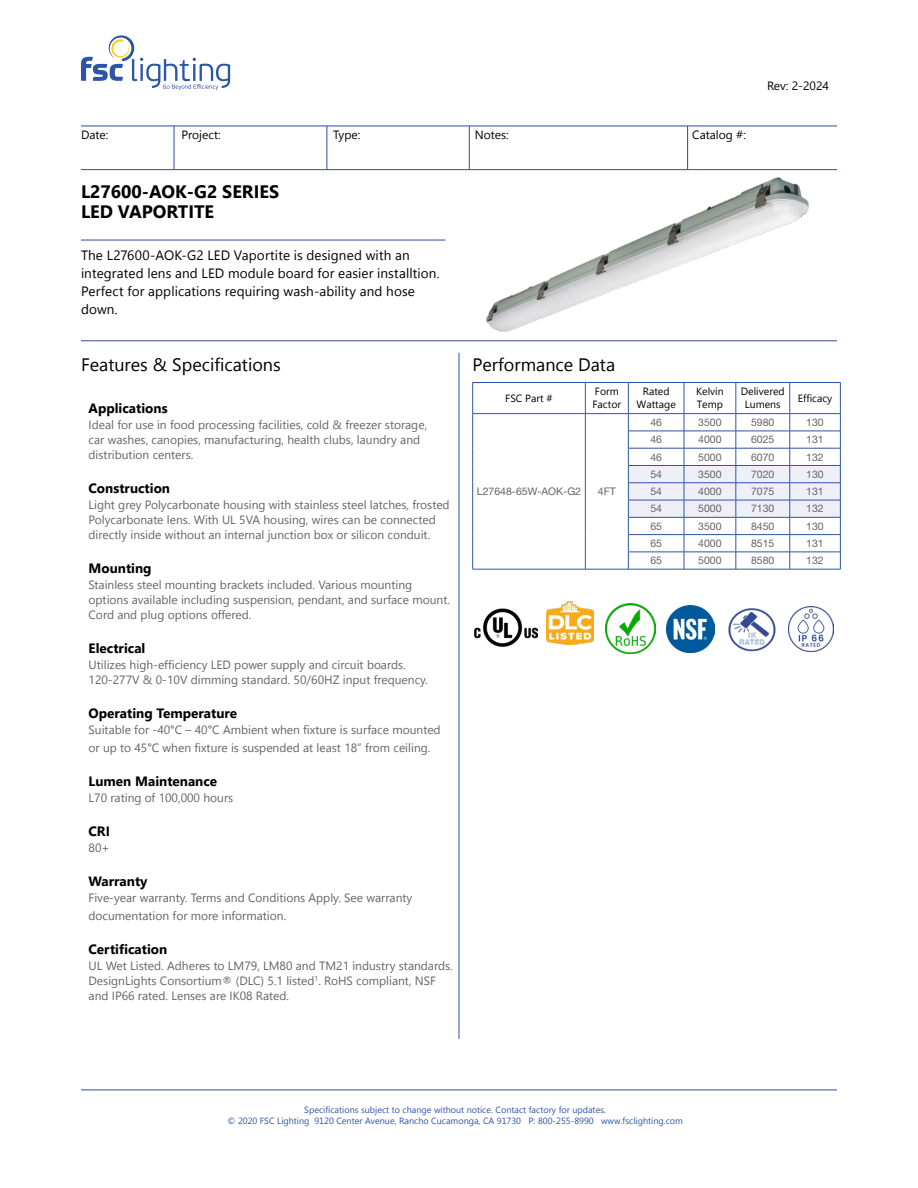
<style>
.page{position:relative;width:918px;height:1188px;background:#fff}
.page>*{position:absolute;margin:0;border:0;box-sizing:border-box;transform-origin:0 0}
.t1{font:18px "Myanmar Text";color:#000}
.t2{font:700 18px/19.5px "Leelawadee UI";color:#000}
.t3{font:13.5px/18px "Leelawadee UI";letter-spacing:.01em;color:#000101}
.t4{font:700 13.5px "Leelawadee UI";color:#000}
.t5{font:12px/15px "Leelawadee UI";color:#636466}
.t6{font:12px "Leelawadee UI";color:#000}
.t7{font:10.5px "Helvetica Neue LT Pro";color:#636466}
.t8{font:10.5px/12.6px "Myanmar Text";color:#000}
.t9{font:9px/10.8px "Myanmar Text";color:#2d55a6;text-align:center}
</style>
<div class="page">
<svg style="left:81px;top:35px;width:149px;height:55px"></svg>
<hr style="left:81px;top:1090px;width:756px;height:1px;background:#344d99">
<hr style="left:81px;top:341px;width:756px;height:1px;background:#344d99">
<hr style="left:459px;top:353px;width:1px;height:686px;background:#344d99">
<img style="left:474px;top:608px;width:63px;height:39px">
<img style="left:606px;top:603px;width:50px;height:50px">
<img style="left:547px;top:601px;width:46px;height:44px">
<img style="left:667px;top:606px;width:48px;height:47px">
<hr style="left:81px;top:126px;width:756px;height:1px;background:#324a9c">
<hr style="left:81px;top:169px;width:756px;height:1px;background:#324a9c">
<hr style="left:81px;top:240px;width:365px;height:1px;background:#324a9c">
<hr style="left:174px;top:126px;width:1px;height:44px;background:#324a9c">
<hr style="left:327px;top:126px;width:1px;height:44px;background:#324a9c">
<hr style="left:469px;top:126px;width:1px;height:44px;background:#324a9c">
<hr style="left:687px;top:126px;width:1px;height:44px;background:#324a9c">
<hr style="left:472px;top:382px;width:113px;height:1px;background:#2d55a6">
<hr style="left:472px;top:383px;width:1px;height:30px;background:#2d55a6">
<hr style="left:585px;top:382px;width:43px;height:1px;background:#2d55a6">
<hr style="left:585px;top:383px;width:1px;height:30px;background:#2d55a6">
<hr style="left:628px;top:382px;width:56px;height:1px;background:#2d55a6">
<hr style="left:628px;top:383px;width:1px;height:30px;background:#2d55a6">
<hr style="left:684px;top:382px;width:52px;height:1px;background:#2d55a6">
<hr style="left:684px;top:383px;width:1px;height:30px;background:#2d55a6">
<hr style="left:736px;top:382px;width:54px;height:1px;background:#2d55a6">
<hr style="left:736px;top:383px;width:1px;height:30px;background:#2d55a6">
<hr style="left:790px;top:382px;width:51px;height:1px;background:#2d55a6">
<hr style="left:789px;top:383px;width:1px;height:30px;background:#2d55a6">
<hr style="left:840px;top:383px;width:1px;height:30px;background:#2d55a6">
<hr style="left:472px;top:413px;width:113px;height:1px;background:#2d55a6">
<hr style="left:585px;top:413px;width:43px;height:1px;background:#2d55a6">
<svg style="left:472px;top:414px;width:1px;height:155px"></svg>
<svg style="left:585px;top:414px;width:1px;height:155px"></svg>
<hr style="left:472px;top:569px;width:113px;height:1px;background:#2d55a6">
<hr style="left:585px;top:569px;width:43px;height:1px;background:#2d55a6">
<hr style="left:628px;top:413px;width:56px;height:1px;background:#2d55a6">
<hr style="left:684px;top:413px;width:52px;height:1px;background:#2d55a6">
<hr style="left:736px;top:413px;width:54px;height:1px;background:#2d55a6">
<hr style="left:790px;top:413px;width:51px;height:1px;background:#2d55a6">
<svg style="left:628px;top:414px;width:213px;height:155px"></svg>
<hr style="left:628px;top:569px;width:56px;height:1px;background:#2d55a6">
<hr style="left:684px;top:569px;width:52px;height:1px;background:#2d55a6">
<hr style="left:736px;top:569px;width:54px;height:1px;background:#2d55a6">
<hr style="left:790px;top:569px;width:51px;height:1px;background:#2d55a6">
<img style="left:728px;top:608px;width:48px;height:44px">
<img style="left:789px;top:606px;width:45px;height:45px">
<img style="left:486px;top:177px;width:323px;height:155px">
<p class="t6" style="left:81px;top:127px;width:29px">Date:</p>
<p class="t6" style="left:182px;top:127px;width:41px">Project:</p>
<p class="t6" style="left:333px;top:127px;width:29px">Type:</p>
<p class="t6" style="left:475px;top:127px;width:35px">Notes:</p>
<p class="t6" style="left:692px;top:127px;width:55px">Catalog #:</p>
<h1 class="t2" style="left:81px;top:181px;width:200px">L27600-AOK-G2 SERIES<br>LED VAPORTITE</h1>
<p class="t3" style="left:81px;top:246px;width:360px">The L27600-AOK-G2 LED Vaportite is designed with an integrated lens and LED module board for easier installtion.<br>Perfect for applications requiring wash-ability and hose down.</p>
<h1 class="t1" style="left:81px;top:354px;width:201px">Features &amp; Specifications</h1>
<h1 class="t1" style="left:472px;top:354px;width:144px">Performance Data</h1>
<p class="t6" style="left:767px;top:77px;width:63px">Rev: 2-2024</p>
<p class="t4" style="left:89px;top:398px;width:81px">Applications</p>
<p class="t5" style="left:89px;top:416px;width:340px">Ideal for use in food processing facilities, cold &amp; freezer storage, car washes, canopies, manufacturing, health clubs, laundry and distribution centers.</p>
<p class="t4" style="left:89px;top:478px;width:83px">Construction</p>
<p class="t5" style="left:89px;top:496px;width:363px">Light grey Polycarbonate housing with stainless steel latches, frosted<br>Polycarbonate lens. With UL 5VA housing, wires can be connected directly inside without an internal junction box or silicon conduit.</p>
<p class="t4" style="left:89px;top:558px;width:65px">Mounting</p>
<p class="t5" style="left:89px;top:576px;width:363px">Stainless steel mounting brackets included. Various mounting options available including suspension, pendant, and surface mount.<br>Cord and plug options offered.</p>
<p class="t4" style="left:89px;top:638px;width:58px">Electrical</p>
<p class="t5" style="left:89px;top:656px;width:341px">Utilizes high-efficiency LED power supply and circuit boards.<br>120-277V &amp; 0-10V dimming standard. 50/60HZ input frequency.</p>
<p class="t4" style="left:89px;top:703px;width:150px">Operating Temperature</p>
<p class="t5" style="left:89px;top:720px;width:354px;line-height:18px">Suitable for -40°C – 40°C Ambient when fixture is surface mounted or up to 45°C when fixture is suspended at least 18” from ceiling.</p>
<p class="t4" style="left:89px;top:771px;width:130px">Lumen Maintenance</p>
<p class="t5" style="left:89px;top:790px;width:146px">L70 rating of 100,000 hours</p>
<p class="t4" style="left:89px;top:821px;width:23px">CRI</p>
<p class="t5" style="left:89px;top:840px;width:23px">80+</p>
<p class="t4" style="left:89px;top:872px;width:60px">Warranty</p>
<p class="t5" style="left:89px;top:888px;width:325px;line-height:18px">Five-year warranty. Terms and Conditions Apply. See warranty documentation for more information.</p>
<p class="t4" style="left:89px;top:940px;width:80px">Certification</p>
<p class="t5" style="left:89px;top:958px;width:366px">UL Wet Listed. Adheres to LM79, LM80 and TM21 industry standards.<br>DesignLights Consortium® (DLC) 5.1 listed<sup>1</sup>. RoHS compliant, NSF and IP66 rated. Lenses are IK08 Rated.</p>
<p class="t8" style="left:505px;top:392px;width:49px">FSC Part #</p>
<p class="t8" style="left:593px;top:385px;width:30px">Form<br>Factor</p>
<p class="t8" style="left:637px;top:385px;width:41px;text-align:center">Rated<br>Wattage</p>
<p class="t8" style="left:696px;top:385px;width:29px">Kelvin<br>Temp</p>
<p class="t8" style="left:741px;top:385px;width:45px;text-align:center">Delivered<br>Lumens</p>
<p class="t8" style="left:798px;top:392px;width:36px">Efficacy</p>
<p class="t7" style="left:477px;top:485px;width:106px">L27648-65W-AOK-G2</p>
<p class="t7" style="left:598px;top:485px;width:19px">4FT</p>
<p class="t7" style="left:650px;top:416px;width:13px">46</p>
<p class="t7" style="left:698px;top:416px;width:25px">3500</p>
<p class="t7" style="left:751px;top:416px;width:25px">5980</p>
<p class="t7" style="left:806px;top:416px;width:19px">130</p>
<p class="t7" style="left:650px;top:433px;width:13px">46</p>
<p class="t7" style="left:698px;top:433px;width:25px">4000</p>
<p class="t7" style="left:751px;top:433px;width:25px">6025</p>
<p class="t7" style="left:806px;top:433px;width:19px">131</p>
<p class="t7" style="left:650px;top:451px;width:13px">46</p>
<p class="t7" style="left:698px;top:451px;width:25px">5000</p>
<p class="t7" style="left:751px;top:451px;width:25px">6070</p>
<p class="t7" style="left:806px;top:451px;width:19px">132</p>
<p class="t7" style="left:650px;top:468px;width:13px">54</p>
<p class="t7" style="left:698px;top:468px;width:25px">3500</p>
<p class="t7" style="left:751px;top:468px;width:25px">7020</p>
<p class="t7" style="left:806px;top:468px;width:19px">130</p>
<p class="t7" style="left:650px;top:485px;width:13px">54</p>
<p class="t7" style="left:698px;top:485px;width:25px">4000</p>
<p class="t7" style="left:751px;top:485px;width:25px">7075</p>
<p class="t7" style="left:806px;top:485px;width:19px">131</p>
<p class="t7" style="left:650px;top:502px;width:13px">54</p>
<p class="t7" style="left:698px;top:502px;width:25px">5000</p>
<p class="t7" style="left:751px;top:502px;width:25px">7130</p>
<p class="t7" style="left:806px;top:502px;width:19px">132</p>
<p class="t7" style="left:650px;top:520px;width:13px">65</p>
<p class="t7" style="left:698px;top:520px;width:25px">3500</p>
<p class="t7" style="left:751px;top:520px;width:25px">8450</p>
<p class="t7" style="left:806px;top:520px;width:19px">130</p>
<p class="t7" style="left:650px;top:537px;width:13px">65</p>
<p class="t7" style="left:698px;top:537px;width:25px">4000</p>
<p class="t7" style="left:751px;top:537px;width:25px">8515</p>
<p class="t7" style="left:806px;top:537px;width:19px">131</p>
<p class="t7" style="left:650px;top:554px;width:13px">65</p>
<p class="t7" style="left:698px;top:554px;width:25px">5000</p>
<p class="t7" style="left:751px;top:554px;width:25px">8580</p>
<p class="t7" style="left:806px;top:554px;width:19px">132</p>
<p class="t9" style="left:228px;top:1105px;width:457px">Specifications subject to change without notice. Contact factory for updates.<br>© 2020 FSC Lighting 9120 Center Avenue, Rancho Cucamonga, CA 91730 P: 800-255-8990 www.fsclighting.com</p>
</div>
